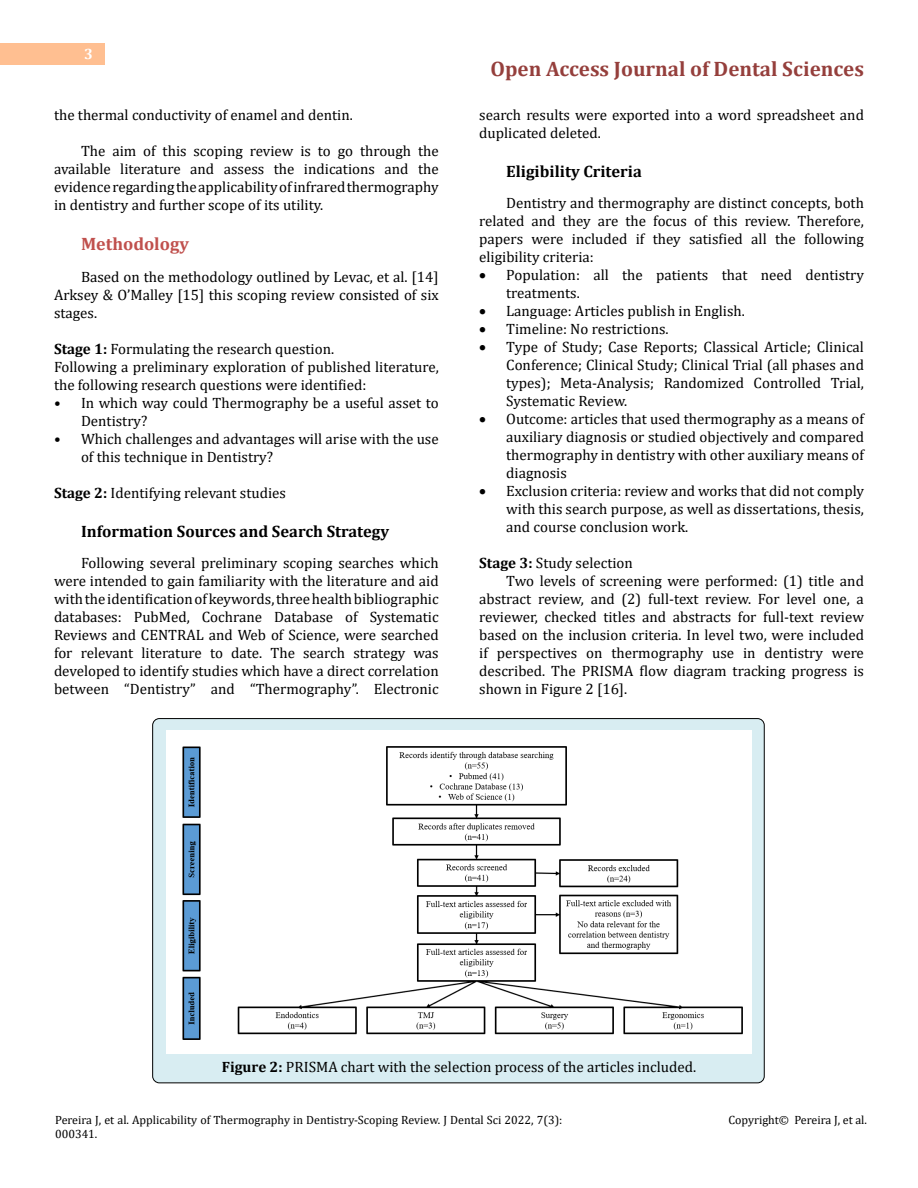
<style>
.page{position:relative;width:918px;height:1188px;background:#fff}
.page>*{position:absolute;margin:0;border:0;box-sizing:border-box;transform-origin:0 0}
.t1{font:700 21px "Cambria";color:#953f3c}
.t2{font:700 18px "Cambria";color:#c0504d}
.t3{font:700 16.5px "Cambria";color:#000}
.t4{font:15px/18px "Cambria";color:#000;text-align:justify}
.t5{font:700 15px "Cambria";color:#fff}
.t6{font:12px/14.4px "Cambria";color:#000}
.s1{font-weight:700}
</style>
<div class="page">
<div style="left:0;top:43px;width:105px;height:21px;background:#ffbf91"></div>
<div style="left:153px;top:719px;width:611px;height:364px;background:#d8edf2;border-radius:7px"></div>
<img style="left:166px;top:730px;width:586px;height:323px">
<p class="t5" style="left:84px;top:44px;width:10px">3</p>
<p class="t4" style="left:54px;top:105px;width:300px">the thermal conductivity of enamel and dentin.</p>
<p class="t4" style="left:54px;top:141px;width:386px;text-indent:27px">The aim of this scoping review is to go through the available literature and assess the indications and the evidence regarding the applicability of infrared thermography in dentistry and further scope of its utility.</p>
<p class="t2" style="left:81px;top:231px;width:110px">Methodology</p>
<p class="t4" style="left:54px;top:267px;width:386px;text-indent:27px">Based on the methodology outlined by Levac, et al. [14] Arksey &amp; O’Malley [15] this scoping review consisted of six stages.</p>
<p class="t4" style="left:54px;top:339px;width:386px;text-align:left"><span class="s1">Stage 1:</span> Formulating the research question.<br>Following a preliminary exploration of published literature, the following research questions were identified:</p>
<p class="t4" style="left:81px;top:393px;width:359px;text-indent:-27px">• In which way could Thermography be a useful asset to<br>Dentistry?</p>
<p class="t4" style="left:81px;top:429px;width:359px;text-indent:-27px">• Which challenges and advantages will arise with the use of this technique in Dentistry?</p>
<p class="t4" style="left:54px;top:483px;width:234px"><span class="s1">Stage 2:</span> Identifying relevant studies</p>
<p class="t3" style="left:81px;top:519px;width:310px">Information Sources and Search Strategy</p>
<p class="t4" style="left:54px;top:554px;width:386px;text-indent:27px">Following several preliminary scoping searches which were intended to gain familiarity with the literature and aid with the identification of keywords, three health bibliographic databases: PubMed, Cochrane Database of Systematic Reviews and CENTRAL and Web of Science, were searched for relevant literature to date. The search strategy was developed to identify studies which have a direct correlation between “Dentistry” and “Thermography”. Electronic</p>
<h1 class="t1" style="left:490px;top:54px;width:375px">Open Access Journal of Dental Sciences</h1>
<p class="t4" style="left:479px;top:105px;width:386px">search results were exported into a word spreadsheet and duplicated deleted.</p>
<p class="t3" style="left:506px;top:159px;width:137px">Eligibility Criteria</p>
<p class="t4" style="left:479px;top:194px;width:386px;text-indent:27px">Dentistry and thermography are distinct concepts, both related and they are the focus of this review. Therefore, papers were included if they satisfied all the following eligibility criteria:</p>
<p class="t4" style="left:506px;top:266px;width:359px;text-indent:-27px">• Population: all the patients that need dentistry treatments.</p>
<p class="t4" style="left:479px;top:302px;width:267px">• Language: Articles publish in English.</p>
<p class="t4" style="left:479px;top:320px;width:191px">• Timeline: No restrictions.</p>
<p class="t4" style="left:506px;top:338px;width:359px;text-indent:-27px">• Type of Study; Case Reports; Classical Article; Clinical Conference; Clinical Study; Clinical Trial (all phases and types); Meta-Analysis; Randomized Controlled Trial, Systematic Review.</p>
<p class="t4" style="left:506px;top:410px;width:359px;text-indent:-27px">• Outcome: articles that used thermography as a means of auxiliary diagnosis or studied objectively and compared thermography in dentistry with other auxiliary means of diagnosis</p>
<p class="t4" style="left:506px;top:482px;width:359px;text-indent:-27px">• Exclusion criteria: review and works that did not comply with this search purpose, as well as dissertations, thesis, and course conclusion work.</p>
<p class="t4" style="left:479px;top:554px;width:155px"><span class="s1">Stage 3:</span> Study selection</p>
<p class="t4" style="left:506px;top:572px;width:359px">Two levels of screening were performed: (1) title and</p>
<p class="t4" style="left:479px;top:590px;width:386px">abstract review, and (2) full-text review. For level one, a</p>
<p class="t4" style="left:479px;top:608px;width:386px">reviewer, checked titles and abstracts for full-text review</p>
<p class="t4" style="left:479px;top:626px;width:386px">based on the inclusion criteria. In level two, were included</p>
<p class="t4" style="left:479px;top:644px;width:386px">if perspectives on thermography use in dentistry were</p>
<p class="t4" style="left:479px;top:662px;width:386px">described. The PRISMA flow diagram tracking progress is</p>
<p class="t4" style="left:479px;top:680px;width:150px">shown in Figure 2 [16].</p>
<p class="t4" style="left:222px;top:1058px;width:476px"><span class="s1">Figure 2:</span> PRISMA chart with the selection process of the articles included.</p>
<p class="t6" style="left:55px;top:1112px;width:509px">Pereira J, et al. Applicability of Thermography in Dentistry-Scoping Review. J Dental Sci 2022, 7(3):<br>000341.</p>
<p class="t6" style="left:728px;top:1112px;width:140px">Copyright© Pereira J, et al.</p>
</div>
